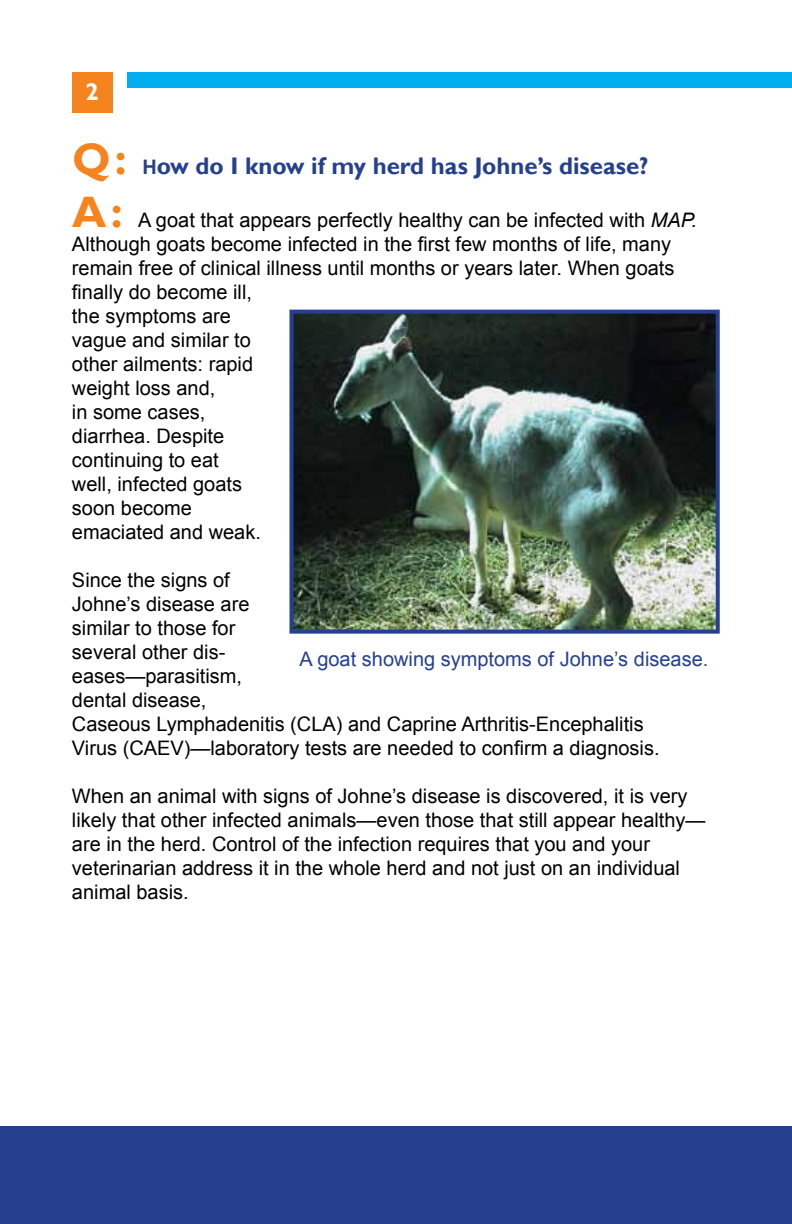
<style>
.page{position:relative;width:792px;height:1224px;background:#fff}
.page>*{position:absolute;margin:0;border:0;box-sizing:border-box;transform-origin:0 0}
.t1{font:700 24px "Gill Sans";color:#25408f}
.t2{font:700 24px "Gill Sans";color:#fff}
.t3{font:20px/24px "Arial";color:#000}
.t4{font:20px "Arial";color:#25408f}
.s1{font-size:44px;color:#f5841f}
.s2{font-family:"Arial";font-size:20px}
.s3{font-family:"Gill Sans";font-weight:700;font-size:44px;color:#f5841f}
.s4{font-style:italic}
</style>
<div class="page">
<div style="left:0;top:1126px;width:792px;height:98px;background:#25408f"></div>
<div style="left:128px;top:72px;width:664px;height:16px;background:#00aeef"></div>
<div style="left:72px;top:72px;width:41px;height:41px;background:#f5841f"></div>
<img style="left:295px;top:315px;width:420px;height:314px">
<div style="left:290px;top:310px;width:430px;height:324px;border:4px solid #25408f"></div>
<p class="t2" style="left:86px;top:78px;width:15px">2</p>
<p class="t1" style="left:72px;top:152px;width:578px"><span class="s1">Q:</span> <span class="s2">H</span>ow do I know if my herd has Johne’s disease?</p>
<p class="t3" style="left:72px;top:208px;width:627px"><span class="s3">A:</span> A goat that appears perfectly healthy can be infected with <span class="s4">MAP.<br></span>Although goats become infected in the first few months of life, many remain free of clinical illness until months or years later. When goats finally do become ill,<br>the symptoms are<br>vague and similar to<br>other ailments: rapid<br>weight loss and,<br>in some cases,<br>diarrhea. Despite<br>continuing to eat<br>well, infected goats<br>soon become<br>emaciated and weak.</p>
<p class="t3" style="left:72px;top:568px;width:589px">Since the signs of<br>Johne’s disease are<br>similar to those for<br>several other dis-<br>eases—parasitism,<br>dental disease,<br>Caseous Lymphadenitis (CLA) and Caprine Arthritis-Encephalitis<br>Virus (CAEV)—laboratory tests are needed to confirm a diagnosis.</p>
<p class="t3" style="left:72px;top:784px;width:635px">When an animal with signs of Johne’s disease is discovered, it is very likely that other infected animals—even those that still appear healthy— are in the herd. Control of the infection requires that you and your veterinarian address it in the whole herd and not just on an individual animal basis.</p>
<p class="t4" style="left:300px;top:645px;width:410px">A goat showing symptoms of Johne’s disease.</p>
</div>
